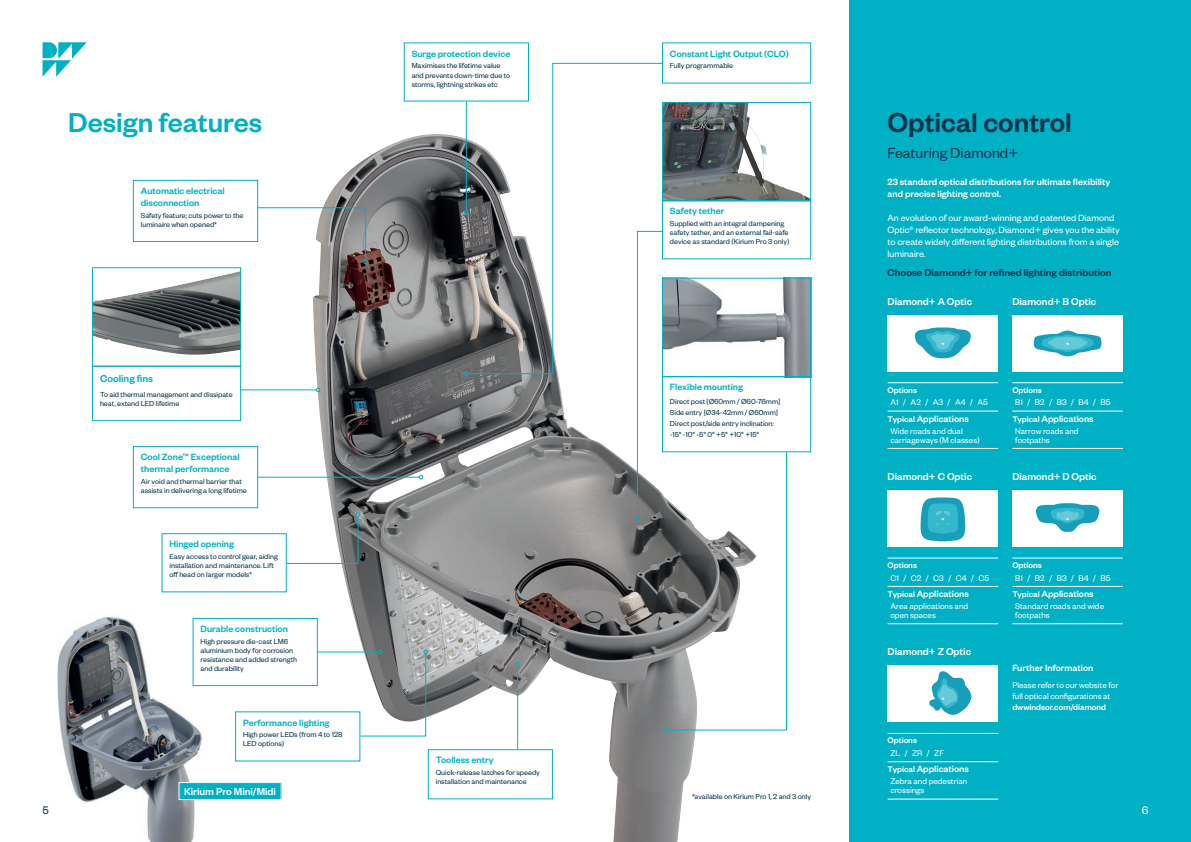
<style>
.page{position:relative;width:1191px;height:842px;background:#fff}
.page>*{position:absolute;margin:0;border:0;box-sizing:border-box;transform-origin:0 0}
.t1{font:500 30px "Founders Grotesk";color:#00b0c5}
.t2{font:500 30px "Founders Grotesk";color:#00324c}
.t3{font:16px "Founders Grotesk";color:#00324c}
.t4{font:12px "Founders Grotesk";color:#00324c}
.t5{font:12px "Founders Grotesk";color:#fff}
.t6{font:500 11px "Founders Grotesk";color:#fff}
.t7{font:500 11px "Founders Grotesk";color:#00324c}
.t8{font:500 11px "Founders Grotesk";color:#00b0c5}
.t9{font:500 10px/12px "Founders Grotesk";color:#00b0c5}
.t10{font:500 10px/12px "Founders Grotesk";color:#fff}
.t11{font:10px/12px "Founders Grotesk";color:#fff}
.t12{font:9px/9px "Founders Grotesk";color:#fff}
.t13{font:500 9px "Founders Grotesk";color:#fff}
.t14{font:8px/9px "Founders Grotesk";color:#00324c}
.s1{font-size:9px}
</style>
<div class="page">
<img style="left:313px;top:134px;width:383px;height:708px">
<div style="left:849px;top:0;width:342px;height:842px;background:#00b0c5"></div>
<img style="left:57px;top:615px;width:173px;height:227px">
<svg style="left:43px;top:43px;width:43px;height:34px"></svg>
<hr style="left:887px;top:411px;width:111px;height:1px;background:#fff">
<hr style="left:887px;top:382px;width:111px;height:1px;background:#fff">
<hr style="left:887px;top:448px;width:111px;height:1px;background:#fff">
<div style="left:887px;top:315px;width:111px;height:56px;background:#fff"></div>
<svg style="left:914px;top:327px;width:57px;height:31px"></svg>
<hr style="left:1012px;top:411px;width:111px;height:1px;background:#fff">
<hr style="left:1012px;top:382px;width:111px;height:1px;background:#fff">
<hr style="left:1012px;top:448px;width:111px;height:1px;background:#fff">
<div style="left:1012px;top:315px;width:111px;height:56px;background:#fff"></div>
<svg style="left:1033px;top:330px;width:68px;height:26px"></svg>
<hr style="left:887px;top:586px;width:111px;height:1px;background:#fff">
<hr style="left:887px;top:558px;width:111px;height:1px;background:#fff">
<hr style="left:887px;top:623px;width:111px;height:1px;background:#fff">
<div style="left:887px;top:490px;width:111px;height:57px;background:#fff"></div>
<svg style="left:920px;top:497px;width:45px;height:44px;background:#3db3c9"></svg>
<hr style="left:887px;top:761px;width:111px;height:1px;background:#fff">
<hr style="left:887px;top:733px;width:111px;height:1px;background:#fff">
<hr style="left:887px;top:799px;width:111px;height:1px;background:#fff">
<div style="left:887px;top:665px;width:111px;height:57px;background:#fff"></div>
<svg style="left:929px;top:671px;width:42px;height:44px"></svg>
<hr style="left:1012px;top:586px;width:111px;height:1px;background:#fff">
<hr style="left:1012px;top:558px;width:111px;height:1px;background:#fff">
<hr style="left:1012px;top:623px;width:111px;height:1px;background:#fff">
<div style="left:1012px;top:490px;width:111px;height:57px;background:#fff"></div>
<svg style="left:1036px;top:503px;width:63px;height:29px"></svg>
<div style="left:428px;top:749px;width:125px;height:50px;border:1px solid #00b0c5"></div>
<hr style="left:517px;top:666px;width:1px;height:83px;background:#00b0c5">
<svg style="left:515px;top:662px;width:5px;height:4px"></svg>
<img style="left:787px;top:280px;width:22px;height:95px">
<div style="left:662px;top:376px;width:149px;height:76px;border:1px solid #00b0c5"></div>
<img style="left:664px;top:104px;width:145px;height:95px">
<div style="left:662px;top:102px;width:149px;height:99px;border:1px solid #00b0c5"></div>
<div style="left:662px;top:200px;width:149px;height:59px;border:1px solid #00b0c5"></div>
<svg style="left:635px;top:231px;width:152px;height:501px"></svg>
<div style="left:179px;top:782px;width:102px;height:17px;background:#00b0c5"></div>
<div style="left:179px;top:782px;width:102px;height:18px;border:1px solid #fff"></div>
<div style="left:193px;top:618px;width:125px;height:68px;border:1px solid #00b0c5"></div>
<img style="left:94px;top:271px;width:145px;height:84px">
<div style="left:92px;top:267px;width:149px;height:100px;border:1px solid #00b0c5"></div>
<div style="left:92px;top:366px;width:149px;height:55px;border:1px solid #00b0c5"></div>
<hr style="left:318px;top:652px;width:60px;height:1px;background:#00b0c5">
<svg style="left:359px;top:650px;width:69px;height:87px"></svg>
<div style="left:162px;top:533px;width:125px;height:59px;border:1px solid #00b0c5"></div>
<div style="left:133px;top:446px;width:125px;height:62px;border:1px solid #00b0c5"></div>
<svg style="left:286px;top:512px;width:74px;height:52px"></svg>
<hr style="left:258px;top:477px;width:161px;height:1px;background:#00b0c5">
<svg style="left:419px;top:475px;width:4px;height:4px"></svg>
<hr style="left:241px;top:389px;width:75px;height:1px;background:#00b0c5">
<svg style="left:316px;top:388px;width:4px;height:4px"></svg>
<div style="left:133px;top:180px;width:125px;height:62px;border:1px solid #00b0c5"></div>
<svg style="left:257px;top:207px;width:111px;height:57px"></svg>
<hr style="left:466px;top:101px;width:1px;height:110px;background:#00b0c5">
<svg style="left:464px;top:210px;width:3px;height:5px"></svg>
<svg style="left:467px;top:63px;width:196px;height:311px"></svg>
<svg style="left:464px;top:371px;width:4px;height:5px"></svg>
<h1 class="t1" style="left:68px;top:104px;width:196px">Design features</h1>
<p class="t9" style="left:141px;top:184px;width:85px">Automatic electrical disconnection</p>
<p class="t14" style="left:141px;top:210px;width:104px">Safety feature; cuts power to the luminaire when opened*</p>
<h3 class="t8" style="left:100px;top:372px;width:55px">Cooling fins</h3>
<p class="t14" style="left:100px;top:390px;width:134px">To aid thermal management and dissipate heat, extend LED lifetime</p>
<p class="t9" style="left:141px;top:451px;width:100px">Cool Zone™ Exceptional thermal performance</p>
<p class="t14" style="left:141px;top:477px;width:107px">Air void and thermal barrier that assists in delivering a long lifetime</p>
<p class="t9" style="left:169px;top:538px;width:66px">Hinged opening</p>
<p class="t14" style="left:169px;top:552px;width:110px">Easy access to control gear, aiding installation and maintenance. Lift off head on larger models*</p>
<p class="t9" style="left:200px;top:622px;width:89px">Durable construction</p>
<p class="t14" style="left:200px;top:637px;width:98px">High pressure die-cast LM6 aluminium body for corrosion resistance and added strength and durability</p>
<p class="t9" style="left:243px;top:716px;width:88px">Performance lighting</p>
<p class="t14" style="left:243px;top:730px;width:101px">High power LEDs (from 4 to 128<br>LED options)</p>
<h3 class="t6" style="left:184px;top:784px;width:94px">Kirium Pro Mini/Midi</h3>
<p class="t9" style="left:412px;top:47px;width:100px">Surge protection device</p>
<p class="t14" style="left:412px;top:61px;width:100px">Maximises the lifetime value and prevents down-time due to storms, lightning strikes etc</p>
<p class="t9" style="left:436px;top:754px;width:59px">Toolless entry</p>
<p class="t14" style="left:436px;top:768px;width:106px">Quick-release latches for speedy installation and maintenance</p>
<p class="t9" style="left:670px;top:47px;width:120px">Constant Light Output (CLO)</p>
<p class="t14" style="left:670px;top:61px;width:65px">Fully programmable</p>
<p class="t9" style="left:670px;top:205px;width:56px">Safety tether</p>
<p class="t14" style="left:670px;top:219px;width:121px">Supplied with an integral dampening safety tether, and an external fail-safe device as standard (Kirium Pro 3 only)</p>
<p class="t9" style="left:670px;top:381px;width:75px">Flexible mounting</p>
<p class="t14" style="left:670px;top:396px;width:112px;line-height:11px">Direct post [Ø60mm / Ø60-76mm]<br>Side entry [Ø34-42mm / Ø60mm]<br>Direct post/side entry inclination: -15° -10° -5° 0° +5° +10° +15°</p>
<p class="t14" style="left:692px;top:792px;width:120px">*available on Kirium Pro 1, 2 and 3 only</p>
<h1 class="t2" style="left:887px;top:104px;width:186px">Optical control</h1>
<h2 class="t3" style="left:887px;top:143px;width:132px">Featuring Diamond+</h2>
<p class="t10" style="left:887px;top:175px;width:224px">23 standard optical distributions for ultimate flexibility and precise lighting control.</p>
<p class="t11" style="left:887px;top:211px;width:234px">An evolution of our award-winning and patented Diamond Optic® reflector technology, Diamond+ gives you the ability to create widely different lighting distributions from a single luminaire.</p>
<h3 class="t7" style="left:887px;top:266px;width:225px">Choose Diamond+ for refined lighting distribution</h3>
<h3 class="t6" style="left:887px;top:294px;width:86px">Diamond+ A Optic</h3>
<h3 class="t6" style="left:1012px;top:294px;width:85px">Diamond+ B Optic</h3>
<p class="t13" style="left:887px;top:384px;width:31px">Options</p>
<p class="t12" style="left:890px;top:398px;width:99px">A1/A2/A3/A4/A5</p>
<p class="t10" style="left:887px;top:412px;width:83px"><span class="s1">Typical</span> Applications</p>
<p class="t12" style="left:890px;top:426px;width:91px">Wide roads and dual carriageways (M classes)</p>
<h3 class="t6" style="left:887px;top:469px;width:86px">Diamond+ C Optic</h3>
<p class="t13" style="left:1012px;top:384px;width:31px">Options</p>
<p class="t12" style="left:1015px;top:398px;width:97px">B1/B2/B3/B4/B5</p>
<p class="t10" style="left:1012px;top:412px;width:83px"><span class="s1">Typical</span> Applications</p>
<p class="t12" style="left:1015px;top:426px;width:65px">Narrow roads and footpaths</p>
<h3 class="t6" style="left:1012px;top:469px;width:86px">Diamond+ D Optic</h3>
<p class="t13" style="left:887px;top:559px;width:31px">Options</p>
<p class="t12" style="left:890px;top:573px;width:100px">C1/C2/C3/C4/C5</p>
<p class="t10" style="left:887px;top:587px;width:83px"><span class="s1">Typical</span> Applications</p>
<p class="t12" style="left:890px;top:601px;width:79px">Area applications and open spaces</p>
<h3 class="t6" style="left:887px;top:645px;width:85px">Diamond+ Z Optic</h3>
<p class="t13" style="left:887px;top:735px;width:31px">Options</p>
<p class="t12" style="left:890px;top:748px;width:55px">ZL/ZR/ZF</p>
<p class="t10" style="left:887px;top:763px;width:83px"><span class="s1">Typical</span> Applications</p>
<p class="t12" style="left:890px;top:777px;width:78px">Zebra and pedestrian crossings</p>
<p class="t13" style="left:1012px;top:559px;width:31px">Options</p>
<p class="t12" style="left:1015px;top:573px;width:97px">B1/B2/B3/B4/B5</p>
<p class="t10" style="left:1012px;top:587px;width:83px"><span class="s1">Typical</span> Applications</p>
<p class="t12" style="left:1015px;top:601px;width:90px">Standard roads and wide footpaths</p>
<p class="t10" style="left:1012px;top:661px;width:83px">Further Information</p>
<p class="t12" style="left:1012px;top:679px;width:108px;line-height:11px">Please refer to our website for full optical configurations at</p>
<p class="t13" style="left:1012px;top:701px;width:95px">dwwindsor.com/diamond</p>
<h3 class="t4" style="left:43px;top:802px;width:8px">5</h3>
<h3 class="t5" style="left:1141px;top:802px;width:8px">6</h3>
</div>
